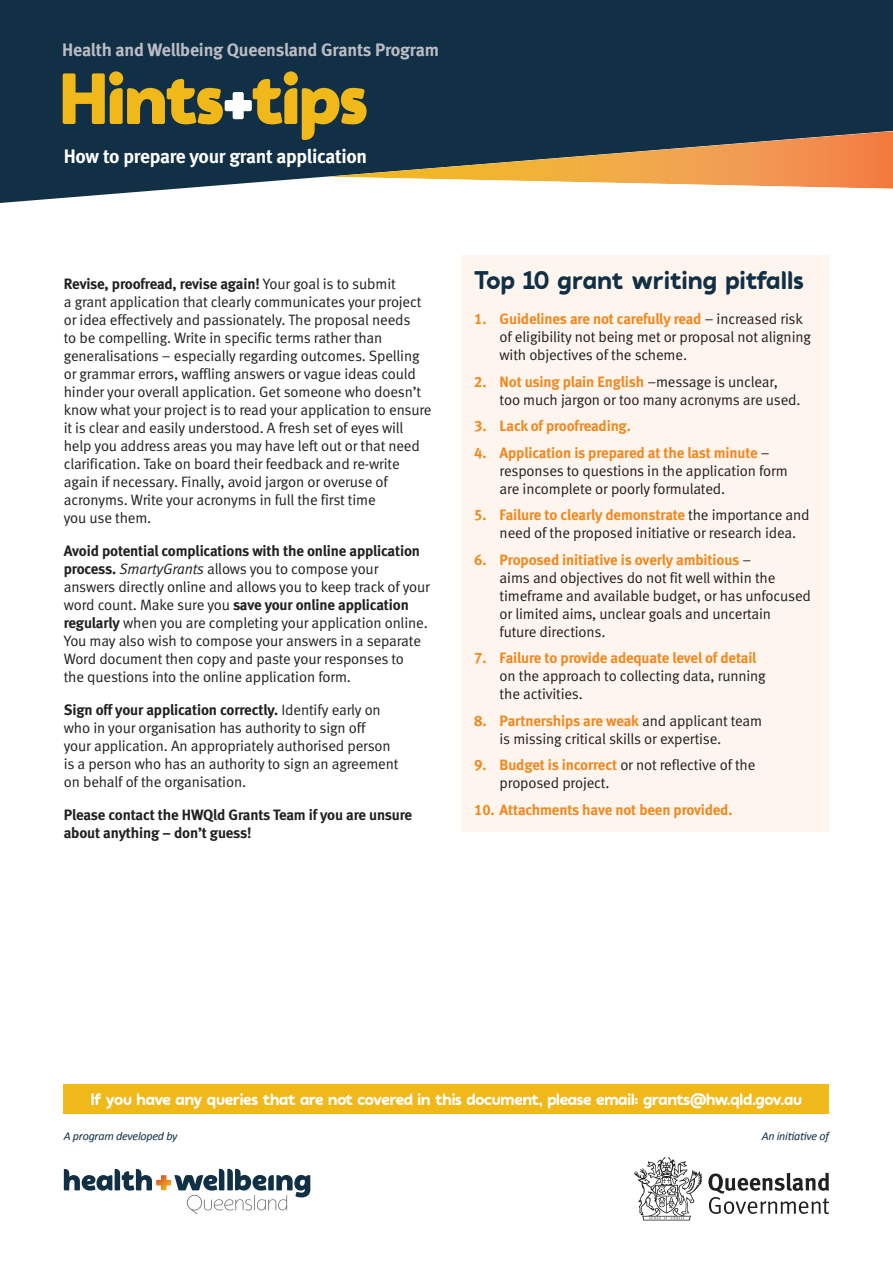
<style>
.page{position:relative;width:893px;height:1263px;background:#fff}
.page>*{position:absolute;margin:0;border:0;box-sizing:border-box;transform-origin:0 0}
.t1{font:900 72px "Auro";letter-spacing:-.015em;color:#f1b81a}
.t2{font:700 25.5px "Auro";letter-spacing:.01em;color:#112f45}
.t3{font:19.5px "Meta Bold LF";letter-spacing:-.015em;color:#fff}
.t4{font:18px "Meta Bold LF";letter-spacing:-.01em;color:#bbbcc4}
.t5{font:700 16.5px "Auro";letter-spacing:-.015em;color:#fff}
.t6{font:15px/18px "Meta Normal LF";letter-spacing:-.01em;color:#221f1f}
.t7{font:15px "Meta Bold LF";letter-spacing:-.01em;color:#f18820}
.t8{font:15px/18px "Meta Bold LF";letter-spacing:-.01em;color:#221f1f}
.t9{font:italic 12px "Calibri";letter-spacing:-.02em;color:#112f45}
.s1{color:#fff}
.s2{font-family:"Meta Normal LF"}
.s3{font-family:"Meta Bold LF"}
.s4{font-style:italic}
.s5{font-family:"Meta Normal LF";color:#221f1f}
.s6{font-family:"Meta Bold LF";color:#f18820}
</style>
<div class="page">
<svg style="left:0;top:0;width:893px;height:203px;background:#294153"></svg>
<img style="left:326px;top:159px;width:565px;height:30px">
<svg style="left:708px;top:1173px;width:121px;height:41px"></svg>
<svg style="left:634px;top:1157px;width:68px;height:63px"></svg>
<img style="left:156px;top:1175px;width:15px;height:15px">
<svg style="left:64px;top:1169px;width:88px;height:21px"></svg>
<svg style="left:174px;top:1169px;width:136px;height:45px"></svg>
<div style="left:461px;top:255px;width:368px;height:577px;background:#fef6ee"></div>
<div style="left:64px;top:1084px;width:765px;height:30px;background:#f1b81a"></div>
<p class="t4" style="left:62px;top:43px;width:378px">Health and Wellbeing Queensland Grants Program</p>
<h1 class="t1" style="left:60px;top:71px;width:309px">Hints<span class="s1">+</span>tips</h1>
<h3 class="t3" style="left:64px;top:148px;width:305px">How to prepare your grant application</h3>
<p class="t8" style="left:64px;top:276px;width:333px">Revise, proofread, revise again! <span class="s2">Your goal is to submit</span></p>
<p class="t6" style="left:64px;top:294px;width:369px">a grant application that clearly communicates your project or idea effectively and passionately. The proposal needs<br>to be compelling. Write in specific terms rather than generalisations – especially regarding outcomes. Spelling or grammar errors, waffling answers or vague ideas could hinder your overall application. Get someone who doesn’t know what your project is to read your application to ensure it is clear and easily understood. A fresh set of eyes will help you address areas you may have left out or that need clarification. Take on board their feedback and re-write again if necessary. Finally, avoid jargon or overuse of acronyms. Write your acronyms in full the first time<br>you use them.</p>
<p class="t8" style="left:64px;top:543px;width:358px">Avoid potential complications with the online application</p>
<p class="t6" style="left:64px;top:560px;width:368px"><span class="s3">process.</span> <span class="s4">SmartyGrants</span> allows you to compose your answers directly online and allows you to keep track of your</p>
<p class="t8" style="left:64px;top:597px;width:347px"><span class="s2">word count. Make sure you</span> save your online application</p>
<p class="t6" style="left:64px;top:614px;width:365px"><span class="s3">regularly</span> when you are completing your application online.<br>You may also wish to compose your answers in a separate Word document then copy and paste your responses to the questions into the online application form.</p>
<p class="t8" style="left:64px;top:702px;width:319px">Sign off your application correctly. <span class="s2">Identify early on</span></p>
<p class="t6" style="left:64px;top:720px;width:336px">who in your organisation has authority to sign off<br>your application. An appropriately authorised person is a person who has an authority to sign an agreement on behalf of the organisation.</p>
<p class="t8" style="left:64px;top:807px;width:350px">Please contact the HWQld Grants Team if you are unsure about anything – don’t guess!</p>
<h2 class="t2" style="left:474px;top:271px;width:331px">Top 10 grant writing pitfalls</h2>
<p class="t7" style="left:474px;top:312px;width:330px">1. Guidelines are not carefully read <span class="s5">– increased risk</span></p>
<p class="t6" style="left:500px;top:329px;width:313px">of eligibility not being met or proposal not aligning with objectives of the scheme.</p>
<p class="t7" style="left:474px;top:375px;width:305px">2. Not using plain English <span class="s5">–message is unclear,</span></p>
<p class="t6" style="left:500px;top:391px;width:303px">too much jargon or too many acronyms are used.</p>
<p class="t7" style="left:474px;top:419px;width:158px">3. Lack of proofreading.</p>
<p class="t7" style="left:474px;top:446px;width:297px">4. Application is prepared at the last minute <span class="s5">–</span></p>
<p class="t6" style="left:500px;top:462px;width:290px">responses to questions in the application form are incomplete or poorly formulated.</p>
<p class="t7" style="left:474px;top:508px;width:337px">5. Failure to clearly demonstrate <span class="s5">the importance and</span></p>
<p class="t6" style="left:500px;top:525px;width:298px">need of the proposed initiative or research idea.</p>
<p class="t7" style="left:474px;top:553px;width:279px">6. Proposed initiative is overly ambitious <span class="s5">–</span></p>
<p class="t6" style="left:500px;top:569px;width:313px">aims and objectives do not fit well within the timeframe and available budget, or has unfocused or limited aims, unclear goals and uncertain future directions.</p>
<p class="t7" style="left:474px;top:651px;width:284px">7. Failure to provide adequate level of detail</p>
<p class="t6" style="left:500px;top:668px;width:268px">on the approach to collecting data, running the activities.</p>
<p class="t7" style="left:474px;top:714px;width:289px">8. Partnerships are weak <span class="s5">and applicant team</span></p>
<p class="t6" style="left:500px;top:730px;width:223px">is missing critical skills or expertise.</p>
<p class="t6" style="left:500px;top:757px;width:257px;text-indent:-25px"><span class="s6">9. Budget is incorrect</span> or not reflective of the proposed project.</p>
<p class="t7" style="left:474px;top:803px;width:260px">10. Attachments have not been provided.</p>
<p class="t5" style="left:91px;top:1093px;width:712px">If you have any queries that are not covered in this document, please email: grants@hw.qld.gov.au</p>
<p class="t9" style="left:64px;top:1127px;width:115px">A program developed by</p>
<p class="t9" style="left:762px;top:1127px;width:69px">An ini琀椀a琀椀ve of</p>
</div>
